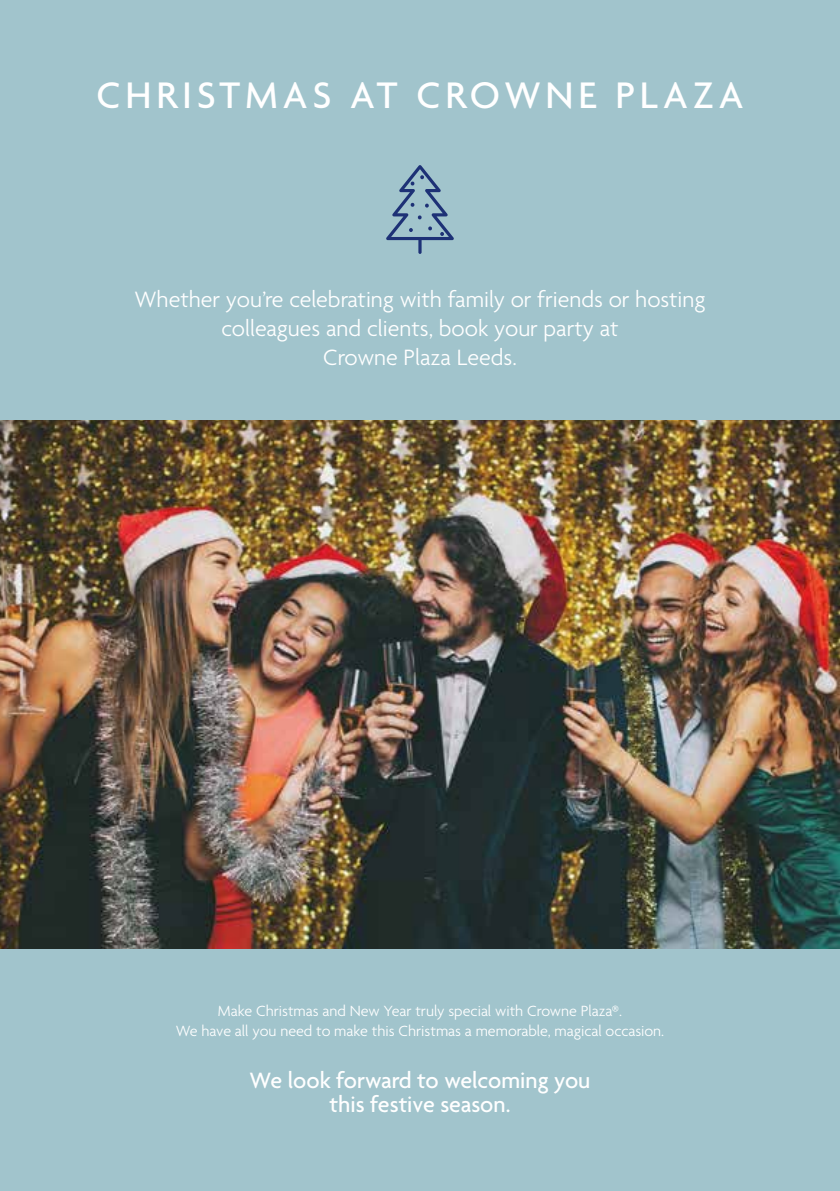
<style>
.page{position:relative;width:840px;height:1191px;background:#fff}
.page>*{position:absolute;margin:0;border:0;box-sizing:border-box;transform-origin:0 0}
.t1{font:500 40px "Agenda";letter-spacing:.12em;color:#fff}
.t2{font:300 24px/28.8px "Agenda";color:#fff;text-align:center}
.t3{font:500 24px/24px "Agenda";color:#fff;text-align:center}
.t4{font:300 16px/20px "Agenda";color:#fff;text-align:center}
</style>
<div class="page">
<div style="left:0;top:0;width:839px;height:1191px;background:#a1c4cc"></div>
<img style="left:0;top:421px;width:839px;height:527px">
<svg style="left:386px;top:165px;width:67px;height:89px"></svg>
<h1 class="t1" style="left:96px;top:74px;width:648px">CHRISTMAS AT CROWNE PLAZA</h1>
<h2 class="t2" style="left:134px;top:286px;width:572px">Whether you’re celebrating with family or friends or hosting colleagues and clients, book your party at<br>Crowne Plaza Leeds.</h2>
<p class="t4" style="left:176px;top:1001px;width:489px">Make Christmas and New Year truly special with Crowne Plaza®.<br>We have all you need to make this Christmas a memorable, magical occasion.</p>
<h2 class="t3" style="left:249px;top:1069px;width:342px">We look forward to welcoming you this festive season.</h2>
</div>
